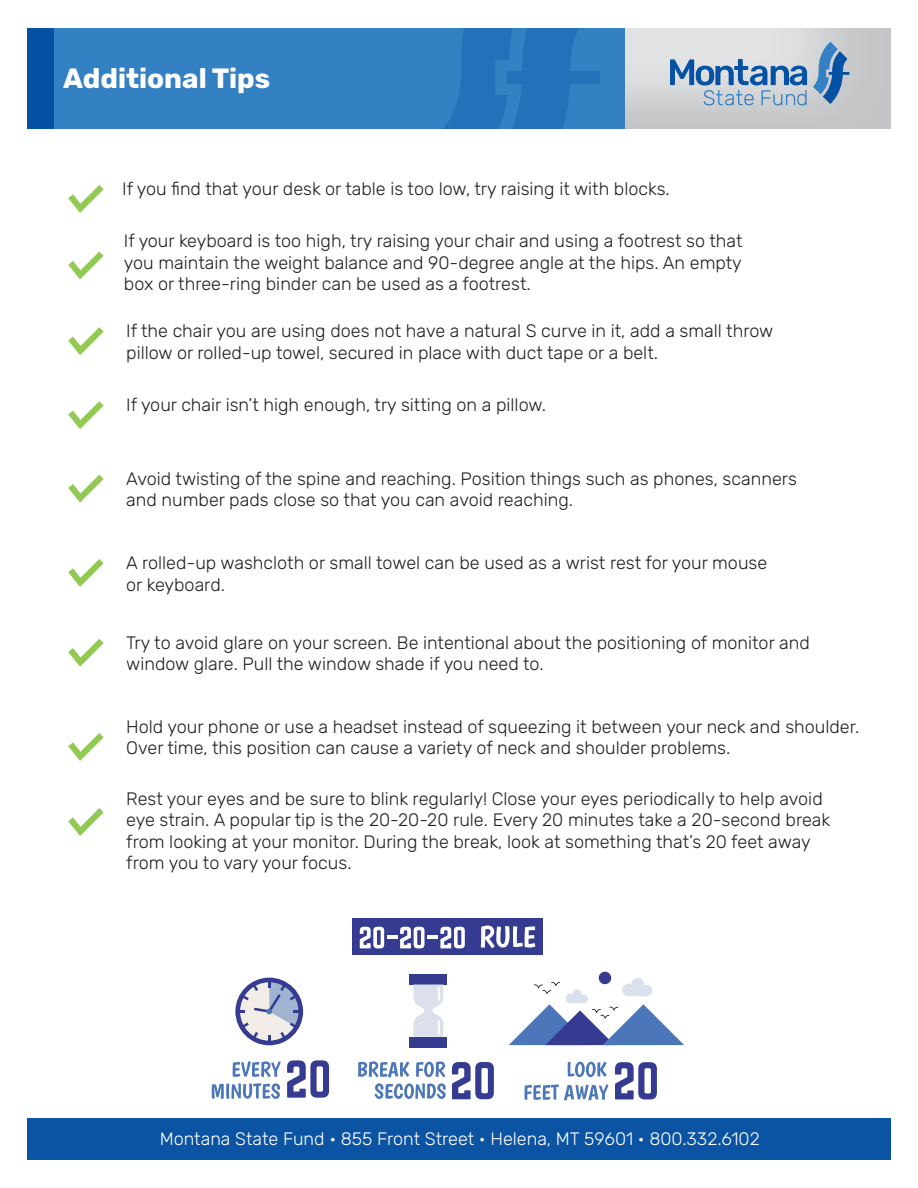
<style>
.page{position:relative;width:918px;height:1188px;background:#fff}
.page>*{position:absolute;margin:0;border:0;box-sizing:border-box;transform-origin:0 0}
.t1{font:700 36px "Rubik";letter-spacing:-.025em;color:#fff}
.t2{font:700 27.75px "Rubik";color:#fff}
.t3{font:300 18px/21.6px "Rubik";color:#231f20}
.t4{font:300 18px "Rubik";color:#fff}
</style>
<div class="page">
<div style="left:27px;top:28px;width:864px;height:101px;background:#3380c3"></div>
<svg style="left:443px;top:28px;width:157px;height:101px"></svg>
<div style="left:27px;top:28px;width:27px;height:101px;background:#0551a4"></div>
<img style="left:626px;top:28px;width:265px;height:101px">
<svg style="left:670px;top:59px;width:137px;height:46px;background:#97b0ca"></svg>
<svg style="left:813px;top:42px;width:36px;height:62px"></svg>
<div style="left:27px;top:1118px;width:864px;height:42px;background:#0b53a3"></div>
<svg style="left:68px;top:185px;width:36px;height:28px"></svg>
<svg style="left:68px;top:252px;width:36px;height:27px"></svg>
<svg style="left:68px;top:327px;width:36px;height:28px"></svg>
<svg style="left:68px;top:401px;width:36px;height:28px"></svg>
<svg style="left:68px;top:475px;width:36px;height:28px"></svg>
<svg style="left:68px;top:559px;width:36px;height:28px"></svg>
<svg style="left:68px;top:639px;width:36px;height:28px"></svg>
<svg style="left:68px;top:733px;width:36px;height:28px"></svg>
<svg style="left:68px;top:808px;width:36px;height:28px"></svg>
<svg style="left:235px;top:978px;width:68px;height:67px"></svg>
<svg style="left:212px;top:1083px;width:68px;height:16px"></svg>
<svg style="left:233px;top:1061px;width:48px;height:16px"></svg>
<svg style="left:287px;top:1060px;width:42px;height:38px"></svg>
<svg style="left:374px;top:1083px;width:72px;height:16px"></svg>
<svg style="left:358px;top:1061px;width:51px;height:16px"></svg>
<svg style="left:416px;top:1061px;width:29px;height:16px"></svg>
<svg style="left:452px;top:1062px;width:42px;height:37px"></svg>
<div style="left:410px;top:1037px;width:37px;height:10px;background:#343b91"></div>
<div style="left:410px;top:974px;width:37px;height:11px;background:#343b91"></div>
<svg style="left:413px;top:985px;width:30px;height:52px"></svg>
<svg style="left:525px;top:1084px;width:84px;height:16px"></svg>
<svg style="left:568px;top:1062px;width:39px;height:15px"></svg>
<svg style="left:615px;top:1062px;width:42px;height:37px"></svg>
<div style="left:599px;top:972px;width:12px;height:12px;background:#343b91;border-radius:50%"></div>
<svg style="left:509px;top:978px;width:175px;height:67px"></svg>
<div style="left:353px;top:918px;width:190px;height:37px;background:#343b91"></div>
<svg style="left:481px;top:926px;width:54px;height:22px"></svg>
<svg style="left:360px;top:927px;width:105px;height:21px"></svg>
<h2 class="t2" style="left:63px;top:62px;width:209px">Additional Tips</h2>
<h1 class="t1" style="left:77px;top:70px;width:199px">CHECKLIST</h1>
<p class="t3" style="left:122px;top:179px;width:549px">If you find that your desk or table is too low, try raising it with blocks.</p>
<p class="t3" style="left:124px;top:231px;width:620px;text-align:justify">If your keyboard is too high, try raising your chair and using a footrest so that you maintain the weight balance and 90-degree angle at the hips. An empty box or three-ring binder can be used as a footrest.</p>
<p class="t3" style="left:126px;top:321px;width:649px">If the chair you are using does not have a natural S curve in it, add a small throw pillow or rolled-up towel, secured in place with duct tape or a belt.</p>
<p class="t3" style="left:126px;top:395px;width:421px">If your chair isn’t high enough, try sitting on a pillow.</p>
<p class="t3" style="left:126px;top:468px;width:672px">Avoid twisting of the spine and reaching. Position things such as phones, scanners and number pads close so that you can avoid reaching.</p>
<p class="t3" style="left:126px;top:553px;width:642px">A rolled-up washcloth or small towel can be used as a wrist rest for your mouse or keyboard.</p>
<p class="t3" style="left:126px;top:633px;width:685px">Try to avoid glare on your screen. Be intentional about the positioning of monitor and window glare. Pull the window shade if you need to.</p>
<p class="t3" style="left:126px;top:716px;width:735px">Hold your phone or use a headset instead of squeezing it between your neck and shoulder.<br>Over time, this position can cause a variety of neck and shoulder problems.</p>
<p class="t3" style="left:126px;top:788px;width:706px">Rest your eyes and be sure to blink regularly! Close your eyes periodically to help avoid eye strain. A popular tip is the 20-20-20 rule. Every 20 minutes take a 20-second break from looking at your monitor. During the break, look at something that’s 20 feet away from you to vary your focus.</p>
<p class="t4" style="left:160px;top:1126px;width:602px">Montana State Fund • 855 Front Street • Helena, MT 59601 • 800.332.6102</p>
</div>
